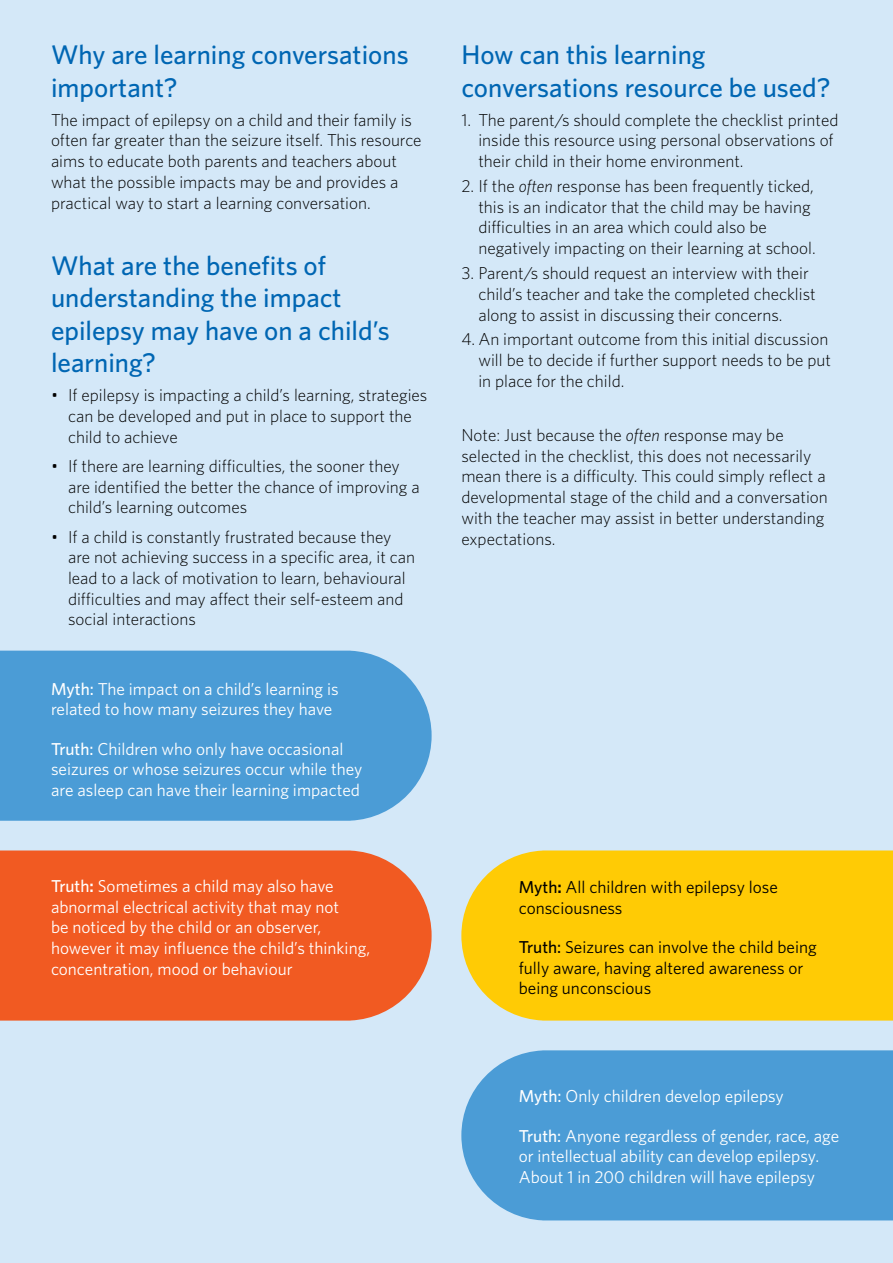
<style>
.page{position:relative;width:893px;height:1263px;background:#d4e8f8}
.page>*{position:absolute;margin:0;border:0;box-sizing:border-box;transform-origin:0 0}
.t1{font:500 27px/32.4px "Whitney";color:#0066b3}
.t2{font:300 17.25px/20.7px "Whitney";color:#000}
.t3{font:17.25px/20.7px "Whitney";color:#fff}
.t4{font:17.25px/20.7px "Whitney";color:#000}
.s1{font-weight:500}
.s2{font-weight:600}
.s3{font-style:italic}
</style>
<div class="page">
<div style="left:0;top:651px;width:432px;height:170px;background:#4b9cd6"></div>
<div style="left:0;top:850px;width:432px;height:170px;background:#f15a22"></div>
<svg style="left:461px;top:1050px;width:432px;height:170px;background:#54a1d8"></svg>
<svg style="left:461px;top:850px;width:432px;height:170px;background:#fccc15"></svg>
<h1 class="t1" style="left:51px;top:38px;width:359px">Why are learning conversations important?</h1>
<p class="t2" style="left:51px;top:109px;width:372px">The impact of epilepsy on a child and their family is often far greater than the seizure itself. This resource aims to educate both parents and teachers about what the possible impacts may be and provides a practical way to start a learning conversation.</p>
<h1 class="t1" style="left:51px;top:249px;width:340px">What are the benefits of understanding the impact epilepsy may have on a child’s learning?</h1>
<p class="t2" style="left:68px;top:385px;width:361px;text-indent:-17px">• If epilepsy is impacting a child’s learning, strategies can be developed and put in place to support the child to achieve</p>
<p class="t2" style="left:68px;top:455px;width:353px;text-indent:-17px">• If there are learning difficulties, the sooner they are identified the better the chance of improving a child’s learning outcomes</p>
<p class="t2" style="left:68px;top:526px;width:349px;text-indent:-17px">• If a child is constantly frustrated because they are not achieving success in a specific area, it can lead to a lack of motivation to learn, behavioural difficulties and may affect their self-esteem and social interactions</p>
<p class="t3" style="left:51px;top:678px;width:289px"><span class="s1">Myth:</span> The impact on a child’s learning is related to how many seizures they have</p>
<p class="t3" style="left:51px;top:738px;width:313px"><span class="s1">Truth:</span> Children who only have occasional seizures or whose seizures occur while they are asleep can have their learning impacted</p>
<p class="t3" style="left:51px;top:875px;width:321px"><span class="s1">Truth</span><span class="s2">:</span> Sometimes a child may also have abnormal electrical activity that may not<br>be noticed by the child or an observer, however it may influence the child’s thinking, concentration, mood or behaviour</p>
<h1 class="t1" style="left:461px;top:38px;width:371px">How can this learning conversations resource be used?</h1>
<p class="t2" style="left:478px;top:109px;width:362px;text-indent:-17px">1. The parent/s should complete the checklist printed inside this resource using personal observations of their child in their home environment.</p>
<p class="t2" style="left:478px;top:176px;width:339px;text-indent:-17px">2. If the <span class="s3">often</span> response has been frequently ticked, this is an indicator that the child may be having difficulties in an area which could also be negatively impacting on their learning at school.</p>
<p class="t2" style="left:478px;top:263px;width:339px;text-indent:-17px">3. Parent/s should request an interview with their child’s teacher and take the completed checklist along to assist in discussing their concerns.</p>
<p class="t2" style="left:478px;top:329px;width:354px;text-indent:-17px">4. An important outcome from this initial discussion will be to decide if further support needs to be put in place for the child.</p>
<p class="t2" style="left:461px;top:424px;width:368px">Note: Just because the <span class="s3">often</span> response may be selected in the checklist, this does not necessarily mean there is a difficulty. This could simply reflect a developmental stage of the child and a conversation with the teacher may assist in better understanding expectations.</p>
<p class="t4" style="left:519px;top:876px;width:261px"><span class="s1">Myth</span><span class="s2">:</span> All children with epilepsy lose consciousness</p>
<p class="t4" style="left:519px;top:936px;width:299px"><span class="s1">Truth:</span> Seizures can involve the child being fully aware, having altered awareness or being unconscious</p>
<p class="t3" style="left:519px;top:1086px;width:267px"><span class="s1">Myth:</span> Only children develop epilepsy</p>
<p class="t3" style="left:519px;top:1125px;width:322px"><span class="s1">Truth:</span> Anyone regardless of gender, race, age or intellectual ability can develop epilepsy.<br>About 1 in 200 children will have epilepsy</p>
</div>
